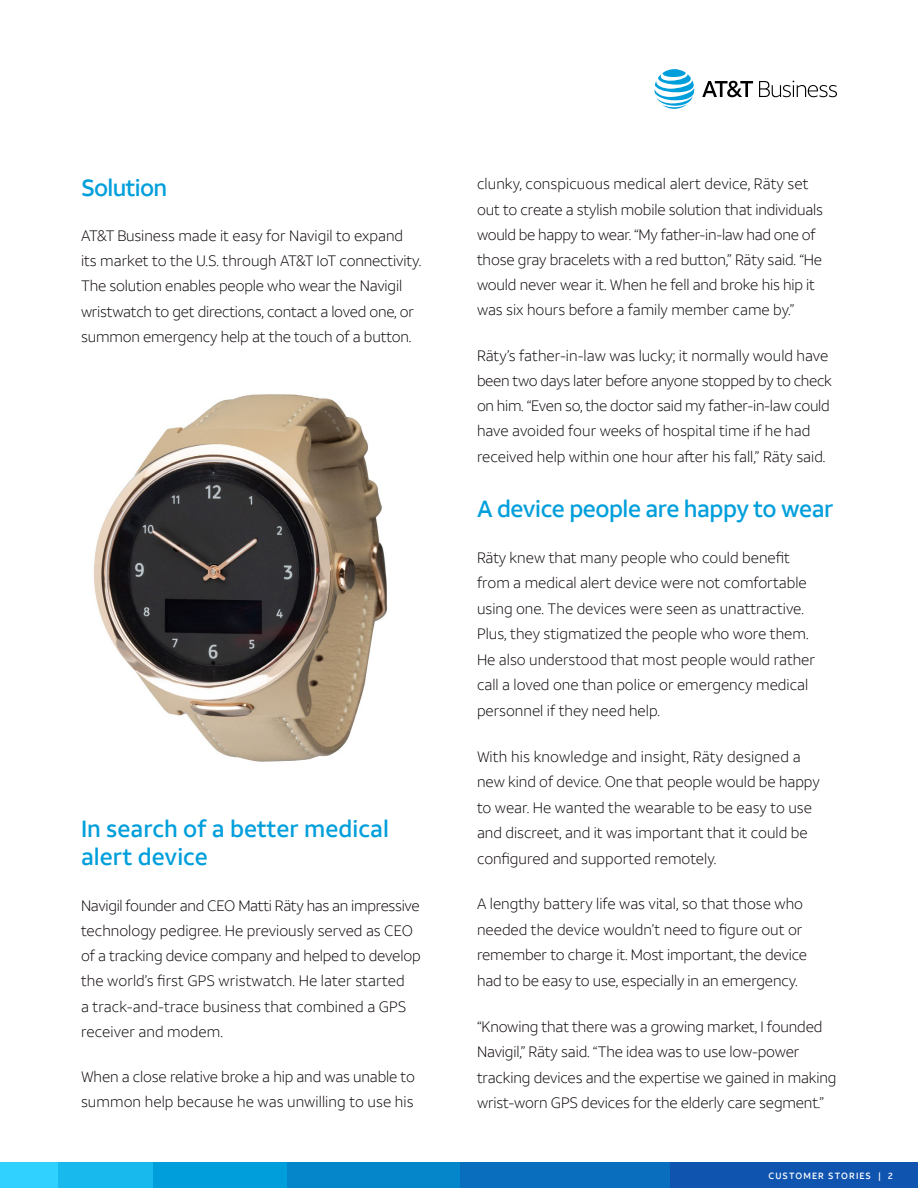
<style>
.page{position:relative;width:918px;height:1188px;background:#fff}
.page>*{position:absolute;margin:0;border:0;box-sizing:border-box;transform-origin:0 0}
.t1{font:500 23.25px "ATT Aleck Sans";letter-spacing:-.02em;color:#009fdb}
.t2{font:500 23.25px/28.5px "ATT Aleck Sans";color:#009fdb}
.t3{font:300 15px/25.2px "ATT Aleck Sans";letter-spacing:-.01em;color:#090304}
.t4{font:500 9px "ATT Aleck Sans";letter-spacing:.12em;color:#fff}
</style>
<div class="page">
<div style="left:669px;top:1163px;width:249px;height:25px;background:#0f54af"></div>
<div style="left:459px;top:1163px;width:211px;height:25px;background:#0a6ebe"></div>
<div style="left:287px;top:1163px;width:172px;height:25px;background:#0586cb"></div>
<div style="left:153px;top:1163px;width:134px;height:25px;background:#009fdb"></div>
<div style="left:57px;top:1163px;width:96px;height:25px;background:#18b9ed"></div>
<div style="left:0;top:1162px;width:57px;height:26px;background:#30d1ff"></div>
<svg style="left:654px;top:69px;width:40px;height:40px"></svg>
<svg style="left:702px;top:81px;width:51px;height:16px"></svg>
<svg style="left:759px;top:81px;width:78px;height:16px"></svg>
<img style="left:93px;top:394px;width:295px;height:368px">
<h1 class="t1" style="left:81px;top:173px;width:88px">Solution</h1>
<p class="t3" style="left:81px;top:223px;width:342px">AT&amp;T Business made it easy for Navigil to expand its market to the U.S. through AT&amp;T IoT connectivity.<br>The solution enables people who wear the Navigil wristwatch to get directions, contact a loved one, or summon emergency help at the touch of a button.</p>
<h1 class="t2" style="left:81px;top:815px;width:309px">In search of a better medical alert device</h1>
<p class="t3" style="left:81px;top:893px;width:341px">Navigil founder and CEO Matti Räty has an impressive technology pedigree. He previously served as CEO of a tracking device company and helped to develop the world’s first GPS wristwatch. He later started<br>a track-and-trace business that combined a GPS receiver and modem.</p>
<p class="t3" style="left:81px;top:1064px;width:335px">When a close relative broke a hip and was unable to summon help because he was unwilling to use his</p>
<p class="t3" style="left:477px;top:171px;width:347px">clunky, conspicuous medical alert device, Räty set out to create a stylish mobile solution that individuals would be happy to wear. “My father-in-law had one of those gray bracelets with a red button,” Räty said. “He would never wear it. When he fell and broke his hip it was six hours before a family member came by.”</p>
<p class="t3" style="left:477px;top:343px;width:357px">Räty’s father-in-law was lucky; it normally would have been two days later before anyone stopped by to check on him. “Even so, the doctor said my father-in-law could have avoided four weeks of hospital time if he had received help within one hour after his fall,” Räty said.</p>
<h1 class="t1" style="left:477px;top:495px;width:358px">A device people are happy to wear</h1>
<p class="t3" style="left:477px;top:545px;width:340px">Räty knew that many people who could benefit from a medical alert device were not comfortable using one. The devices were seen as unattractive.<br>Plus, they stigmatized the people who wore them.<br>He also understood that most people would rather call a loved one than police or emergency medical personnel if they need help.</p>
<p class="t3" style="left:477px;top:744px;width:344px">With his knowledge and insight, Räty designed a new kind of device. One that people would be happy to wear. He wanted the wearable to be easy to use and discreet, and it was important that it could be configured and supported remotely.</p>
<p class="t3" style="left:477px;top:891px;width:332px">A lengthy battery life was vital, so that those who needed the device wouldn’t need to figure out or remember to charge it. Most important, the device had to be easy to use, especially in an emergency.</p>
<p class="t3" style="left:477px;top:1014px;width:361px">“Knowing that there was a growing market, I founded Navigil,” Räty said. “The idea was to use low-power tracking devices and the expertise we gained in making wrist-worn GPS devices for the elderly care segment.”</p>
<p class="t4" style="left:768px;top:1170px;width:126px">CUSTOMER STORIES | 2</p>
</div>
